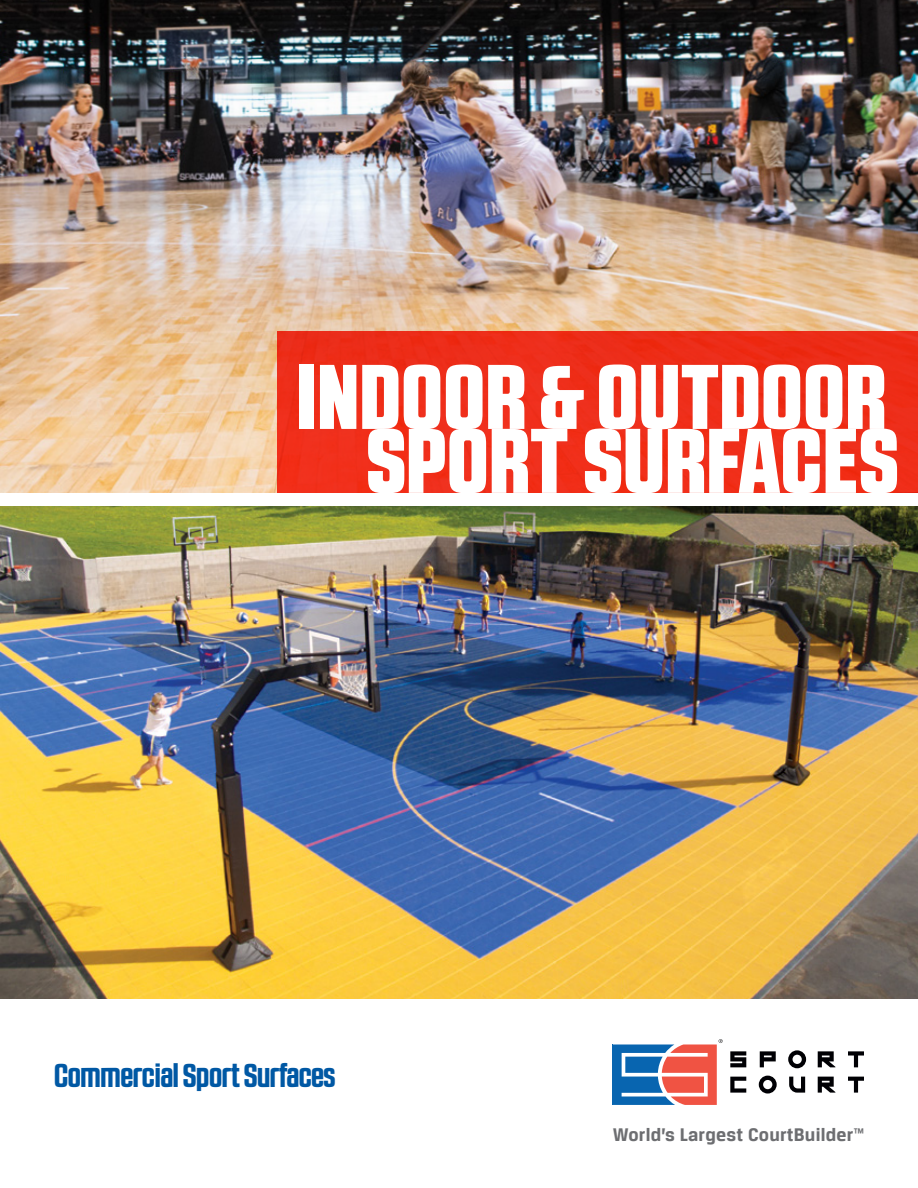
<style>
.page{position:relative;width:918px;height:1188px;background:#fff}
.page>*{position:absolute;margin:0;border:0;box-sizing:border-box;transform-origin:0 0}
.t1{font:900 91.5px "RB No 2.1 a";letter-spacing:.02em;color:#fff}
.t2{font:700 33px "RB No 2.1 a";letter-spacing:-.01em;color:#0058a4}
.t3{font:700 19.5px "Breuer Text";letter-spacing:.01em;color:#6d6e71}
</style>
<div class="page">
<img style="left:0;top:0;width:918px;height:493px">
<svg style="left:730px;top:1051px;width:16px;height:16px"></svg>
<svg style="left:760px;top:1051px;width:16px;height:16px"></svg>
<svg style="left:848px;top:1051px;width:16px;height:16px"></svg>
<svg style="left:788px;top:1050px;width:18px;height:18px"></svg>
<svg style="left:848px;top:1077px;width:16px;height:16px"></svg>
<svg style="left:759px;top:1076px;width:18px;height:18px"></svg>
<svg style="left:789px;top:1077px;width:16px;height:16px"></svg>
<svg style="left:730px;top:1077px;width:16px;height:16px"></svg>
<svg style="left:818px;top:1051px;width:17px;height:16px"></svg>
<svg style="left:818px;top:1077px;width:17px;height:16px"></svg>
<svg style="left:613px;top:1039px;width:110px;height:66px"></svg>
<div style="left:277px;top:331px;width:641px;height:162px;background:#ef2e19"></div>
<img style="left:0;top:506px;width:918px;height:493px">
<h1 class="t1" style="left:297px;top:342px;width:590px">INDOOR &amp; OUTDOOR</h1>
<h1 class="t1" style="left:366px;top:406px;width:533px">SPORT SURFACES</h1>
<h2 class="t2" style="left:54px;top:1056px;width:283px">Commercial Sport Surfaces</h2>
<p class="t3" style="left:613px;top:1123px;width:253px">World’s Largest CourtBuilder™</p>
</div>
